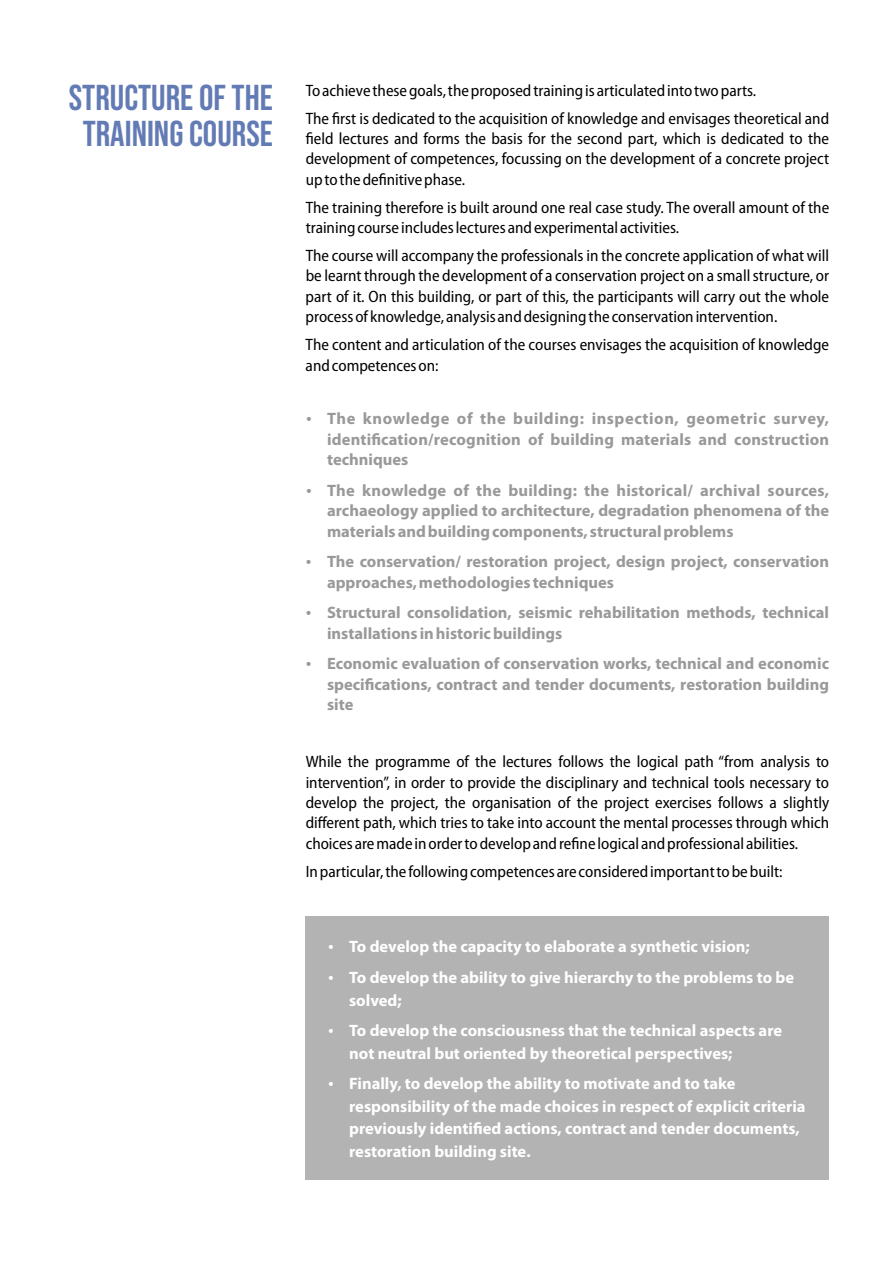
<style>
.page{position:relative;width:893px;height:1263px;background:#fff}
.page>*{position:absolute;margin:0;border:0;box-sizing:border-box;transform-origin:0 0}
.t1{font:36px/36px "Bebas Neue";color:#637bb5;text-align:center}
.t2{font:semi-condensed 16.5px/20.4px "Myriad Pro";color:#000}
.t3{font:700 16.5px/20.4px "Myriad Pro";color:#999;text-align:justify}
.t4{font:700 16.5px/30.6px "Myriad Pro";color:#fff}
</style>
<div class="page">
<div style="left:306px;top:916px;width:523px;height:264px;background:#b3b3b3"></div>
<h1 class="t1" style="left:69px;top:83px;width:206px">STRUCTURE OF THE<br>TRAINING COURSE</h1>
<p class="t2" style="left:306px;top:78px;width:525px;line-height:27.9px">To achieve these goals, the proposed training is articulated into two parts.<br>The first is dedicated to the acquisition of knowledge and envisages theoretical and</p>
<p class="t2" style="left:306px;top:130px;width:525px;text-align:justify">field lectures and forms the basis for the second part, which is dedicated to the development of competences, focussing on the development of a concrete project up to the definitive phase.</p>
<p class="t2" style="left:306px;top:198px;width:525px">The training therefore is built around one real case study. The overall amount of the training course includes lectures and experimental activities.</p>
<p class="t2" style="left:306px;top:247px;width:525px;text-align:justify">The course will accompany the professionals in the concrete application of what will be learnt through the development of a conservation project on a small structure, or part of it. On this building, or part of this, the participants will carry out the whole process of knowledge, analysis and designing the conservation intervention.</p>
<p class="t2" style="left:306px;top:336px;width:525px">The content and articulation of the courses envisages the acquisition of knowledge and competences on:</p>
<p class="t3" style="left:327px;top:410px;width:504px">The knowledge of the building: inspection, geometric survey, identification/recognition of building materials and construction techniques</p>
<p class="t3" style="left:327px;top:481px;width:504px">The knowledge of the building: the historical/ archival sources, archaeology applied to architecture, degradation phenomena of the materials and building components, structural problems</p>
<p class="t3" style="left:327px;top:553px;width:504px">The conservation/ restoration project, design project, conservation approaches, methodologies techniques</p>
<p class="t3" style="left:327px;top:604px;width:503px">Structural consolidation, seismic rehabilitation methods, technical installations in historic buildings</p>
<p class="t3" style="left:327px;top:655px;width:504px">Economic evaluation of conservation works, technical and economic specifications, contract and tender documents, restoration building site</p>
<p class="t2" style="left:306px;top:753px;width:525px;text-align:justify">While the programme of the lectures follows the logical path “from analysis to intervention”, in order to provide the disciplinary and technical tools necessary to develop the project, the organisation of the project exercises follows a slightly different path, which tries to take into account the mental processes through which choices are made in order to develop and refine logical and professional abilities.</p>
<p class="t2" style="left:306px;top:862px;width:478px">In particular, the following competences are considered important to be built:</p>
<p class="t4" style="left:349px;top:933px;width:446px">To develop the capacity to elaborate a synthetic vision;<br>To develop the ability to give hierarchy to the problems to be</p>
<p class="t4" style="left:349px;top:986px;width:435px">solved;<br>To develop the consciousness that the technical aspects are</p>
<p class="t4" style="left:349px;top:1039px;width:388px">not neutral but oriented by theoretical perspectives;<br>Finally, to develop the ability to motivate and to take</p>
<p class="t4" style="left:349px;top:1096px;width:458px;line-height:22.5px">responsibility of the made choices in respect of explicit criteria previously identified actions, contract and tender documents, restoration building site.</p>
</div>
